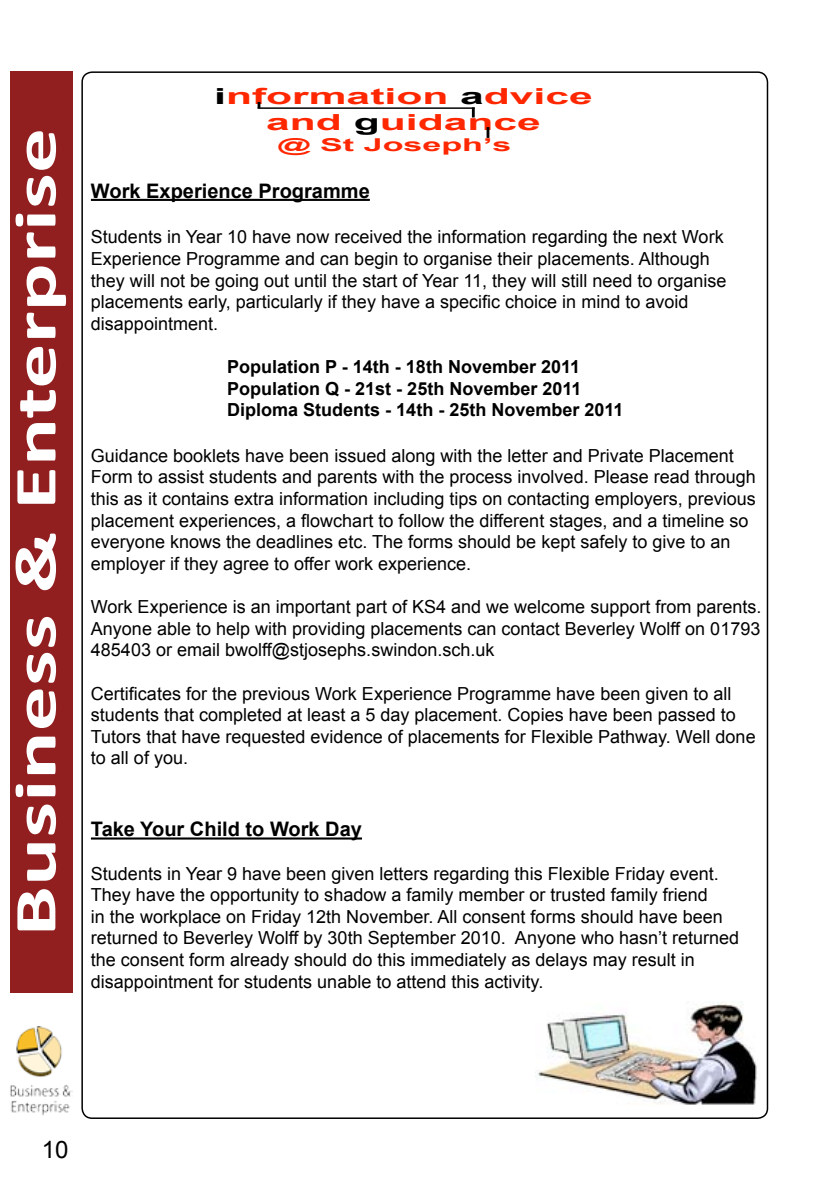
<style>
.page{position:relative;width:840px;height:1191px;background:#fff}
.page>*{position:absolute;margin:0;border:0;box-sizing:border-box;transform-origin:0 0}
.t1{font:700 60px "Calibri";color:#fff;scale:1.5 1}
.t2{font:24px "Arial";color:#000}
.t3{font:700 22.2px/25.6px "Arial";color:#ff2700;text-align:center;scale:1.92 1}
.t4{font:700 20px "Arial";color:#000}
.t5{font:18px/21.6px "Arial";color:#000}
.t6{font:700 18px/21.6px "Arial";color:#000}
.t7{font:700 17.8px "Arial";color:#ff2700;scale:1.92 1}
.s1{color:#000}
</style>
<div class="page">
<div style="left:10px;top:71px;width:62px;height:921px;background:#921f20"></div>
<hr style="left:91px;top:199px;width:278px;height:2px;background:#000">
<hr style="left:91px;top:837px;width:271px;height:2px;background:#000">
<hr style="left:257px;top:107px;width:217px;height:2px;background:#000">
<svg style="left:472px;top:107px;width:2px;height:10px"></svg>
<svg style="left:486px;top:127px;width:2px;height:11px"></svg>
<img style="left:535px;top:1001px;width:222px;height:104px">
<img style="left:10px;top:1026px;width:62px;height:90px">
<h1 class="t1" style="left:-2px;top:936px;width:540px;rotate:-90deg">Business &amp; Enterprise</h1>
<p class="t3" style="left:214px;top:86px;width:198px"><span class="s1">i</span>nformation <span class="s1">a</span>dvice and <span class="s1">g</span>uidance</p>
<p class="t7" style="left:277px;top:138px;width:123px">@ St Joseph’s</p>
<p class="t4" style="left:91px;top:177px;width:280px">Work Experience Programme</p>
<p class="t5" style="left:91px;top:226px;width:637px">Students in Year 10 have now received the information regarding the next Work Experience Programme and can begin to organise their placements. Although they will not be going out until the start of Year 11, they will still need to organise placements early, particularly if they have a specific choice in mind to avoid disappointment.</p>
<p class="t6" style="left:227px;top:356px;width:398px">Population P - 14th - 18th November 2011<br>Population Q - 21st - 25th November 2011<br>Diploma Students - 14th - 25th November 2011</p>
<p class="t5" style="left:91px;top:445px;width:666px">Guidance booklets have been issued along with the letter and Private Placement Form to assist students and parents with the process involved. Please read through this as it contains extra information including tips on contacting employers, previous placement experiences, a flowchart to follow the different stages, and a timeline so everyone knows the deadlines etc. The forms should be kept safely to give to an employer if they agree to offer work experience.</p>
<p class="t5" style="left:91px;top:596px;width:671px;text-align:justify">Work Experience is an important part of KS4 and we welcome support from parents.<br>Anyone able to help with providing placements can contact Beverley Wolff on 01793<br>485403 or email bwolff@stjosephs.swindon.sch.uk</p>
<p class="t5" style="left:91px;top:682px;width:666px">Certificates for the previous Work Experience Programme have been given to all students that completed at least a 5 day placement. Copies have been passed to Tutors that have requested evidence of placements for Flexible Pathway. Well done to all of you.</p>
<p class="t4" style="left:91px;top:816px;width:272px">Take Your Child to Work Day</p>
<p class="t5" style="left:91px;top:862px;width:649px">Students in Year 9 have been given letters regarding this Flexible Friday event.<br>They have the opportunity to shadow a family member or trusted family friend<br>in the workplace on Friday 12th November. All consent forms should have been returned to Beverley Wolff by 30th September 2010. Anyone who hasn’t returned the consent form already should do this immediately as delays may result in disappointment for students unable to attend this activity.</p>
<h2 class="t2" style="left:42px;top:1134px;width:28px">10</h2>
</div>
